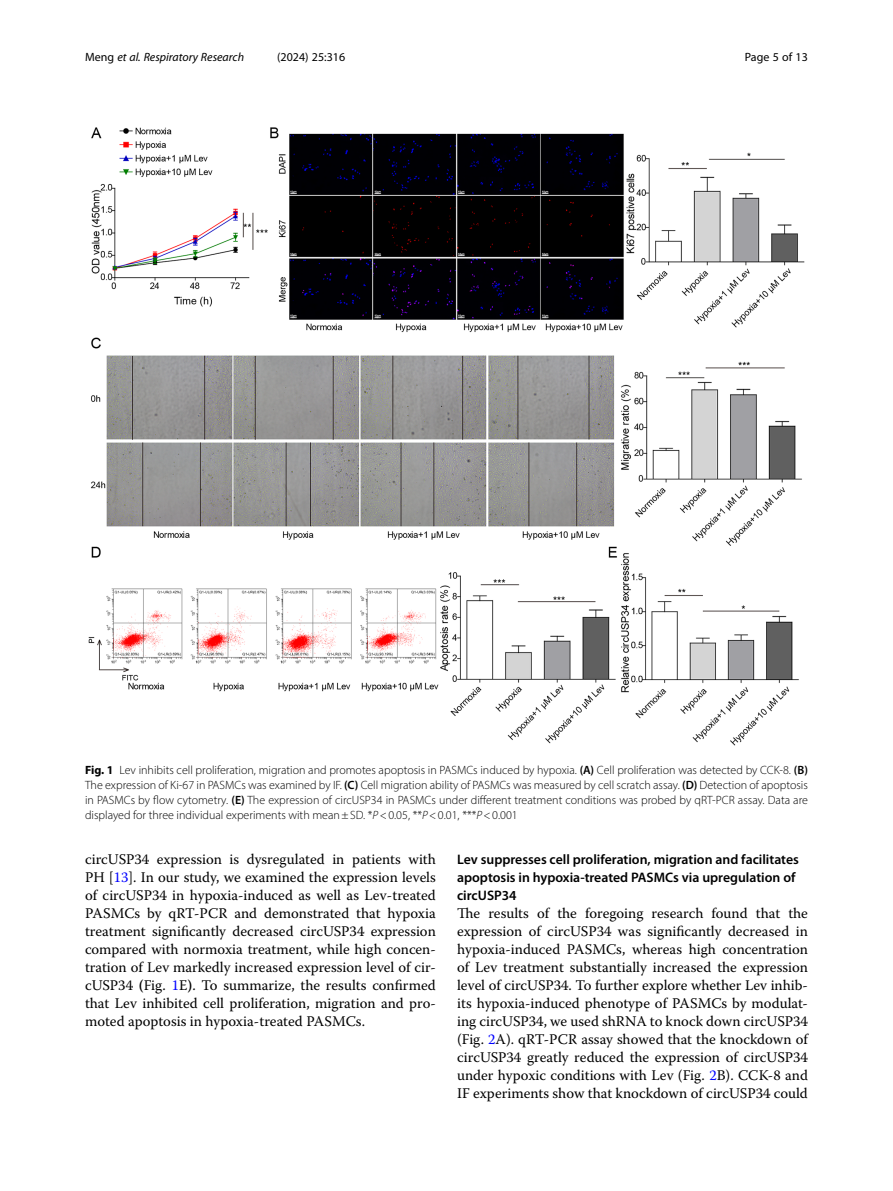
<style>
.page{position:relative;width:893px;height:1191px;background:#fff}
.page>*{position:absolute;margin:0;border:0;box-sizing:border-box;transform-origin:0 0}
.Body_Text{font:14.7px/18px "Warnock Pro";color:#000;text-align:justify}
.Head_2{font:600 13.8px/18px "Myriad Pro";color:#000}
.Figure_Caption{font:300 12px/15px "Myriad Pro";color:#000;text-align:justify}
.t1{font:italic 12px "Myriad Pro";color:#000}
.t2{font:12px "Myriad Pro";color:#000}
.s1{font-style:normal}
.s2{font-weight:700}
.s3{font-weight:600}
.s4{font-style:italic}
.s5{color:#00f}
</style>
<div class="page">
<img style="left:88px;top:127px;width:717px;height:619px">
<p class="t1" style="left:85px;top:50px;width:161px"><span class="s1">Meng</span> et al. Respiratory Research</p>
<p class="t2" style="left:277px;top:50px;width:70px">(2024) 25:316</p>
<p class="t2" style="left:745px;top:50px;width:65px">Page 5 of 13</p>
<p class="Figure_Caption" style="left:85px;top:762px;width:724px"><span class="s2">Fig. 1</span> Lev inhibits cell proliferation, migration and promotes apoptosis in PASMCs induced by hypoxia. <span class="s3">(A)</span> Cell proliferation was detected by CCK-8. <span class="s3">(B)<br></span>The expression of Ki-67 in PASMCs was examined by IF. <span class="s3">(C)</span> Cell migration ability of PASMCs was measured by cell scratch assay. <span class="s3">(D)</span> Detection of apoptosis in PASMCs by flow cytometry. <span class="s3">(E)</span> The expression of circUSP34 in PASMCs under different treatment conditions was probed by qRT-PCR assay. Data are displayed for three individual experiments with mean±SD. *<span class="s4">P</span>&lt;0.05, **<span class="s4">P</span>&lt;0.01, ***<span class="s4">P</span>&lt;0.001</p>
<p class="Body_Text" style="left:85px;top:850px;width:352px">circUSP34 expression is dysregulated in patients with PH [<span class="s5">13</span>]. In our study, we examined the expression levels of circUSP34 in hypoxia-induced as well as Lev-treated PASMCs by qRT-PCR and demonstrated that hypoxia treatment significantly decreased circUSP34 expression compared with normoxia treatment, while high concen&shy;tration of Lev markedly increased expression level of cir&shy;cUSP34 <span class="s3">(</span>Fig. <span class="s5">1</span>E<span class="s3">)</span>. To summarize, the results confirmed that Lev inhibited cell proliferation, migration and pro&shy;moted apoptosis in hypoxia-treated PASMCs.</p>
<p class="Head_2" style="left:457px;top:850px;width:343px">Lev suppresses cell proliferation, migration and facilitates apoptosis in hypoxia-treated PASMCs via upregulation of circUSP34</p>
<p class="Body_Text" style="left:457px;top:904px;width:352px">The results of the foregoing research found that the expression of circUSP34 was significantly decreased in hypoxia-induced PASMCs, whereas high concentration of Lev treatment substantially increased the expression level of circUSP34. To further explore whether Lev inhib&shy;its hypoxia-induced phenotype of PASMCs by modulat&shy;ing circUSP34, we used shRNA to knock down circUSP34 (Fig. <span class="s5">2</span>A). qRT-PCR assay showed that the knockdown of circUSP34 greatly reduced the expression of circUSP34 under hypoxic conditions with Lev (Fig. <span class="s5">2</span>B). CCK-8 and IF experiments show that knockdown of circUSP34 could</p>
</div>
